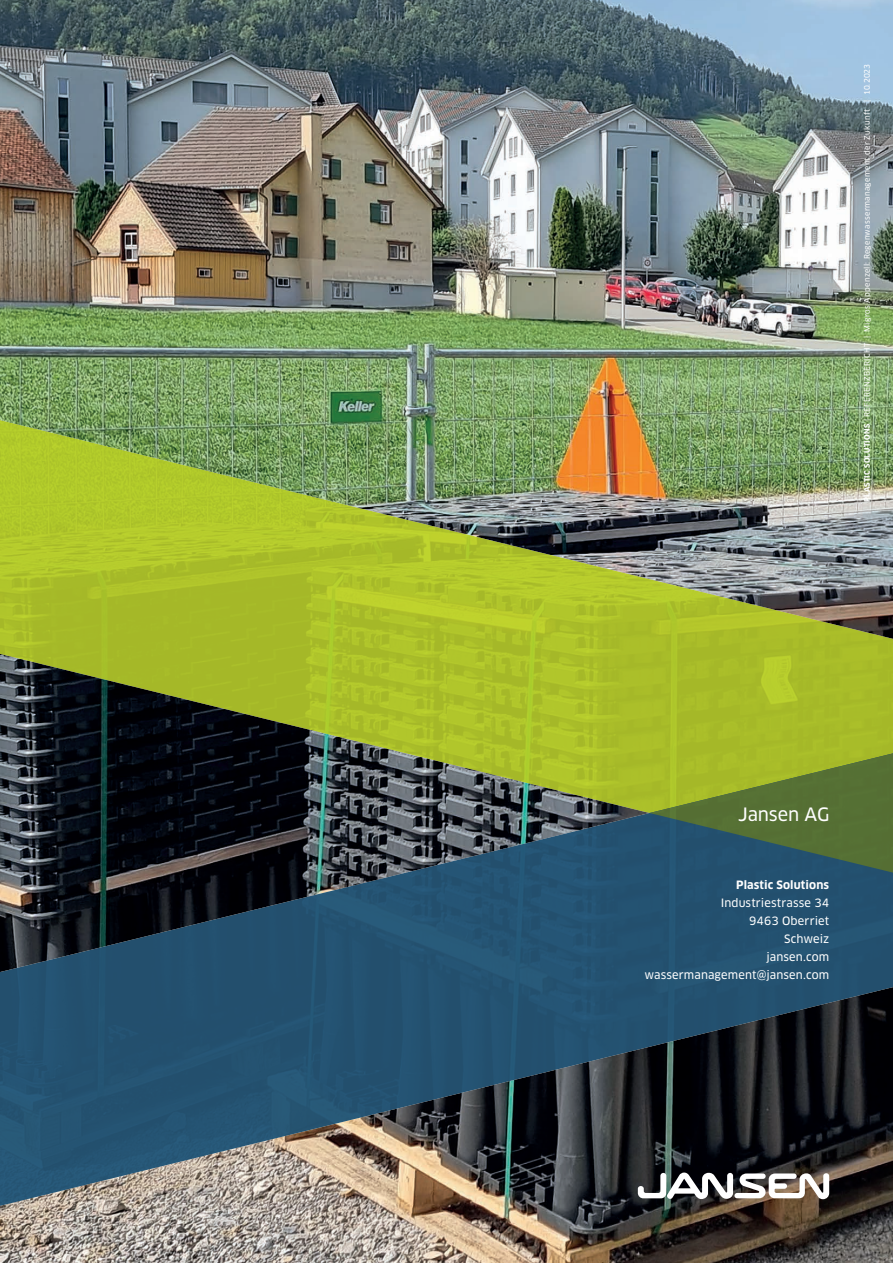
<style>
.page{position:relative;width:893px;height:1263px;background:#fff}
.page>*{position:absolute;margin:0;border:0;box-sizing:border-box;transform-origin:0 0}
.t1{font:18px "Clan Pro News";letter-spacing:-.01em;color:#fff}
.t2{font:11.25px/18px "Clan Pro News";letter-spacing:.01em;color:#fff;text-align:right}
.t3{font:700 11.25px "Clan Pro";letter-spacing:.01em;color:#fff}
.t4{font:7.5px "Clan Pro News";letter-spacing:.035em;color:#fff}
.s1{font-family:"Clan Pro";font-weight:700}
</style>
<div class="page">
<img style="left:0;top:0;width:893px;height:1263px">
<img style="left:0;top:417px;width:893px;height:336px">
<svg style="left:0;top:753px;width:893px;height:456px;background:#314854"></svg>
<svg style="left:649px;top:753px;width:244px;height:120px;background:#5d7a40"></svg>
<p class="t4" style="left:863px;top:502px;width:440px;rotate:-90deg"><span class="s1">PLASTIC SOLUTIONS</span> | REFERENZBERICHT | Migros Appenzell: Regenwassermanagement der Zukunft | 10.2023</p>
<h1 class="t1" style="left:738px;top:804px;width:92px">Jansen AG</h1>
<h2 class="t3" style="left:736px;top:878px;width:95px">Plastic Solutions</h2>
<h2 class="t2" style="left:644px;top:894px;width:186px">Industriestrasse 34<br>9463 Oberriet<br>Schweiz<br>jansen.com wassermanagement@jansen.com</h2>
<h2 class="t2" style="left:763px;top:930px;width:67px">Switzerland</h2>
</div>
